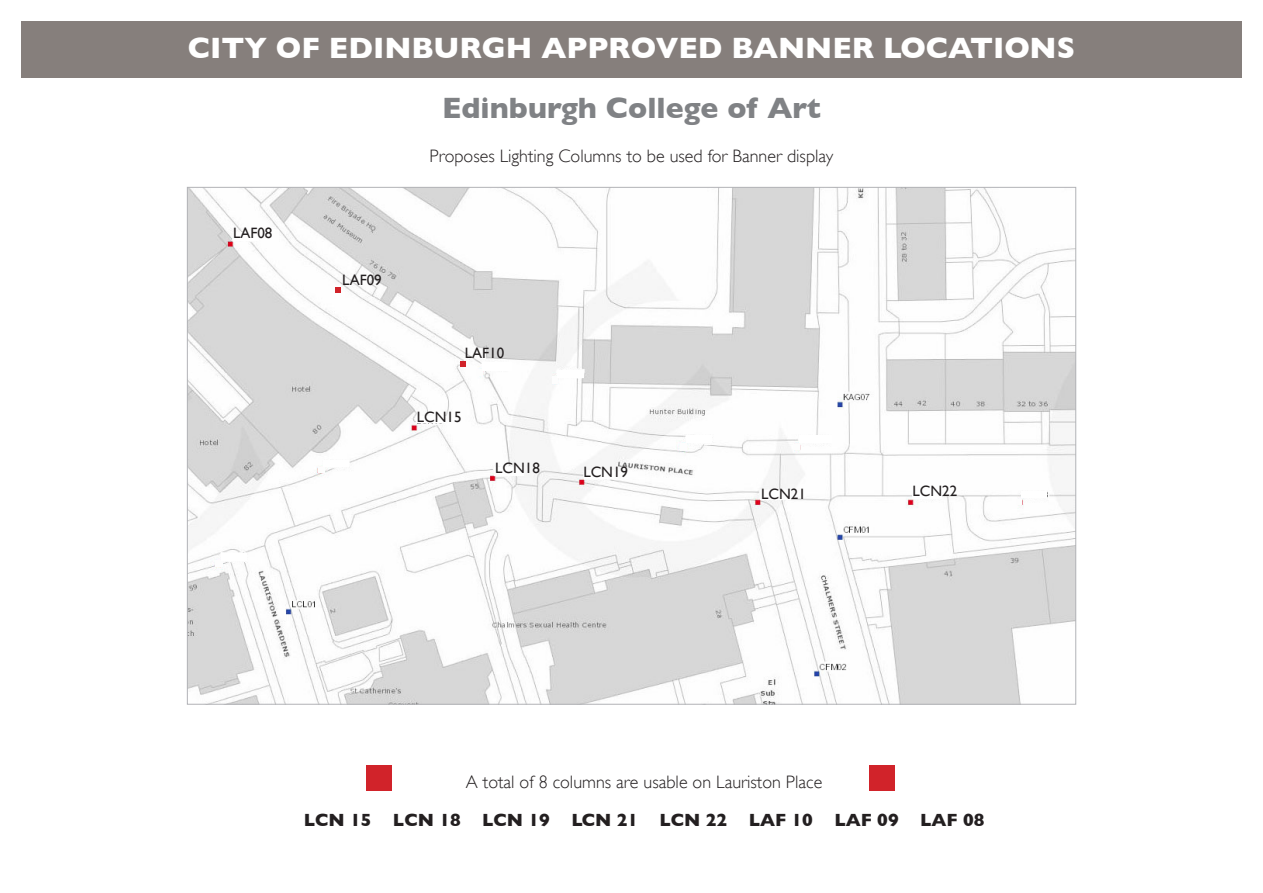
<style>
.page{position:relative;width:1263px;height:893px;background:#fff}
.page>*{position:absolute;margin:0;border:0;box-sizing:border-box;transform-origin:0 0}
.t1{font:700 30px "Gill Sans";color:#fff}
.t2{font:700 30px "Gill Sans";color:#808285}
.t3{font:300 18px/38.5px "Gill Sans";color:#231f20;text-align:center}
.t4{font:15px "Gill Sans";color:#231f20}
.s1{font-weight:700}
</style>
<div class="page">
<div style="left:21px;top:22px;width:1221px;height:56px;background:#867f7c"></div>
<div style="left:869px;top:765px;width:25px;height:25px;background:#d1232a"></div>
<div style="left:367px;top:765px;width:25px;height:25px;background:#d1232a"></div>
<img style="left:189px;top:189px;width:885px;height:514px">
<svg style="left:1016px;top:499px;width:6px;height:6px"></svg>
<div style="left:1022px;top:491px;width:25px;height:7px;background:#fff"></div>
<div style="left:680px;top:443px;width:6px;height:7px;background:#fdfdfd"></div>
<div style="left:686px;top:435px;width:26px;height:8px;background:#fff"></div>
<div style="left:552px;top:376px;width:6px;height:7px;background:#fdfdfd"></div>
<div style="left:557px;top:370px;width:26px;height:8px;background:#fff"></div>
<div style="left:476px;top:369px;width:7px;height:7px;background:#fdfdfd"></div>
<div style="left:482px;top:362px;width:29px;height:8px;background:#fff"></div>
<svg style="left:460px;top:361px;width:6px;height:5px"></svg>
<div style="left:215px;top:561px;width:8px;height:6px;background:#fdfdfd"></div>
<div style="left:221px;top:554px;width:26px;height:7px;background:#fff"></div>
<div style="left:318px;top:467px;width:7px;height:6px;background:#fdfdfd"></div>
<div style="left:323px;top:460px;width:26px;height:7px;background:#fff"></div>
<svg style="left:336px;top:287px;width:5px;height:5px"></svg>
<svg style="left:794px;top:444px;width:6px;height:6px"></svg>
<div style="left:799px;top:435px;width:32px;height:8px;background:#fff"></div>
<div style="left:233px;top:232px;width:25px;height:9px;background:#fff"></div>
<div style="left:417px;top:416px;width:29px;height:7px;background:#fff"></div>
<div style="left:495px;top:467px;width:29px;height:8px;background:#fff"></div>
<div style="left:584px;top:470px;width:29px;height:9px;background:#fff"></div>
<div style="left:760px;top:490px;width:31px;height:9px;background:#fff"></div>
<div style="left:912px;top:490px;width:30px;height:9px;background:#fff"></div>
<h1 class="t1" style="left:188px;top:30px;width:889px">CITY OF EDINBURGH APPROVED BANNER LOCATIONS</h1>
<p class="t4" style="left:233px;top:224px;width:41px">LAF08</p>
<p class="t2" style="left:442px;top:91px;width:380px">Edinburgh College of Art</p>
<p class="t3" style="left:429px;top:137px;width:405px">Proposes Lighting Columns to be used for Banner display</p>
<p class="t4" style="left:342px;top:272px;width:41px">LAF09</p>
<p class="t4" style="left:465px;top:344px;width:41px">LAF10</p>
<p class="t4" style="left:417px;top:408px;width:46px">LCN15</p>
<p class="t4" style="left:495px;top:459px;width:46px">LCN18</p>
<p class="t4" style="left:583px;top:464px;width:46px">LCN19</p>
<p class="t4" style="left:761px;top:485px;width:46px">LCN21</p>
<p class="t4" style="left:912px;top:482px;width:46px">LCN22</p>
<p class="t3" style="left:304px;top:763px;width:682px">A total of 8 columns are usable on Lauriston Place<br><span class="s1">LCN 15 LCN 18 LCN 19 LCN 21 LCN 22 LAF 10 LAF 09 LAF 08</span></p>
</div>
